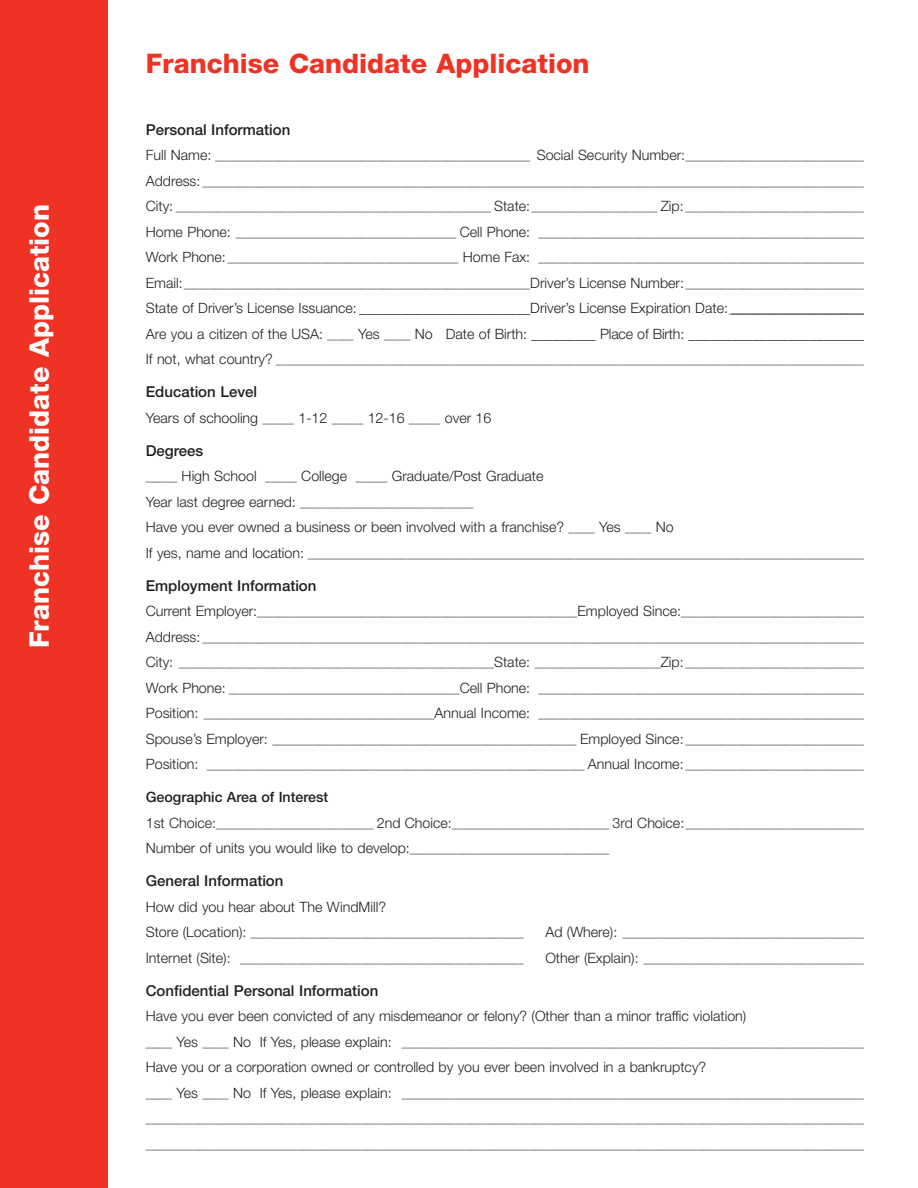
<style>
.page{position:relative;width:918px;height:1188px;background:#fff}
.page>*{position:absolute;margin:0;border:0;box-sizing:border-box;transform-origin:0 0}
.t1{font:800 27px "Helvetica Neue";color:#fff}
.t2{font:800 27px "Helvetica Neue";color:#ee3224}
.t3{font:500 15px "Helvetica Neue";color:#231f20}
.t4{font:300 14.25px/25.5px "Helvetica Neue";color:#231f20}
.t5{font:500 14.25px "Helvetica Neue";color:#231f20}
.t6{font:300 10.5px "Helvetica Neue";color:#231f20}
.s1{font-size:14.25px}
.s2{font-size:10.5px}
</style>
<div class="page">
<div style="left:0;top:0;width:108px;height:1188px;background:#ee3224"></div>
<p class="t1" style="left:30px;top:648px;width:445px;rotate:-90deg">Franchise Candidate Application</p>
<p class="t2" style="left:146px;top:54px;width:445px">Franchise Candidate Application</p>
<p class="t3" style="left:146px;top:124px;width:146px">Personal Information</p>
<p class="t6" style="left:146px;top:153px;width:720px"><span class="s1">Full Name:</span> ____________________________________________________________ <span class="s1">Social Security Number:</span>__________________________________</p>
<p class="t6" style="left:146px;top:178px;width:720px"><span class="s1">Address:</span> ______________________________________________________________________________________________________________________________</p>
<p class="t6" style="left:146px;top:204px;width:720px"><span class="s1">City:</span> ____________________________________________________________ <span class="s1">State:</span>________________________ <span class="s1">Zip:</span> __________________________________</p>
<p class="t6" style="left:146px;top:229px;width:720px"><span class="s1">Home Phone:</span> __________________________________________ <span class="s1">Cell Phone:</span> ______________________________________________________________</p>
<p class="t6" style="left:146px;top:255px;width:720px"><span class="s1">Work Phone:</span> ____________________________________________ <span class="s1">Home Fax:</span> ______________________________________________________________</p>
<p class="t6" style="left:146px;top:280px;width:720px"><span class="s1">Email:</span>__________________________________________________________________<span class="s1">Driver’s License Number:</span> __________________________________</p>
<p class="t4" style="left:146px;top:297px;width:723px">State of Driver’s License Issuance: ________________________Driver’s License Expiration Date:<span class="s2">__________________________________________________________<br></span>Are you a citizen of the USA: <span class="s2">_____</span> Yes <span class="s2">_____</span> No Date of Birth: _________ Place of Birth: _________________________</p>
<p class="t6" style="left:146px;top:357px;width:720px"><span class="s1">If not, what country?</span> ________________________________________________________________________________________________________________</p>
<p class="t3" style="left:146px;top:386px;width:113px">Education Level</p>
<p class="t4" style="left:146px;top:406px;width:347px">Years of schooling <span class="s2">______</span> 1-12 <span class="s2">______</span> 12-16 <span class="s2">______</span> over 16</p>
<p class="t3" style="left:146px;top:445px;width:59px">Degrees</p>
<p class="t4" style="left:146px;top:465px;width:399px"><span class="s2">______</span> High School <span class="s2">______</span> College <span class="s2">______</span> Graduate/Post Graduate</p>
<p class="t6" style="left:146px;top:499px;width:329px"><span class="s1">Year last degree earned:</span> _________________________________</p>
<p class="t4" style="left:146px;top:516px;width:529px">Have you ever owned a business or been involved with a franchise? <span class="s2">_____</span> Yes <span class="s2">_____</span> No</p>
<p class="t6" style="left:146px;top:550px;width:720px"><span class="s1">If yes, name and location:</span> __________________________________________________________________________________________________________</p>
<p class="t3" style="left:146px;top:580px;width:172px">Employment Information</p>
<p class="t6" style="left:146px;top:609px;width:721px"><span class="s1">Current Employer:</span>_____________________________________________________________<span class="s1">Employed Since:</span>___________________________________</p>
<p class="t6" style="left:146px;top:634px;width:720px"><span class="s1">Address:</span> ______________________________________________________________________________________________________________________________</p>
<p class="t6" style="left:146px;top:660px;width:720px"><span class="s1">City:</span> ____________________________________________________________<span class="s1">State:</span> ________________________<span class="s1">Zip:</span> __________________________________</p>
<p class="t6" style="left:146px;top:685px;width:720px"><span class="s1">Work Phone:</span> ____________________________________________<span class="s1">Cell Phone:</span> ______________________________________________________________</p>
<p class="t6" style="left:146px;top:711px;width:720px"><span class="s1">Position:</span> ____________________________________________<span class="s1">Annual Income:</span> ______________________________________________________________</p>
<p class="t6" style="left:146px;top:736px;width:720px"><span class="s1">Spouse’s Employer:</span> __________________________________________________________ <span class="s1">Employed Since:</span> __________________________________</p>
<p class="t6" style="left:146px;top:762px;width:720px"><span class="s1">Position:</span> ________________________________________________________________________ <span class="s1">Annual Income:</span> __________________________________</p>
<p class="t5" style="left:146px;top:792px;width:184px">Geographic Area of Interest</p>
<p class="t6" style="left:146px;top:820px;width:720px"><span class="s1">1st Choice:</span>______________________________ <span class="s1">2nd Choice:</span>______________________________ <span class="s1">3rd Choice:</span>__________________________________</p>
<p class="t6" style="left:146px;top:846px;width:465px"><span class="s1">Number of units you would like to develop:</span>______________________________________</p>
<p class="t3" style="left:146px;top:875px;width:139px">General Information</p>
<p class="t4" style="left:146px;top:895px;width:242px">How did you hear about The WindMill?</p>
<p class="t6" style="left:146px;top:930px;width:379px"><span class="s1">Store (Location):</span> ____________________________________________________</p>
<p class="t6" style="left:545px;top:930px;width:320px"><span class="s1">Ad (Where):</span> ______________________________________________</p>
<p class="t6" style="left:146px;top:955px;width:379px"><span class="s1">Internet (Site):</span> ______________________________________________________</p>
<p class="t6" style="left:545px;top:955px;width:320px"><span class="s1">Other (Explain):</span> __________________________________________</p>
<p class="t3" style="left:146px;top:985px;width:234px">Confidential Personal Information</p>
<p class="t4" style="left:146px;top:1005px;width:602px">Have you ever been convicted of any misdemeanor or felony? (Other than a minor traffic violation)</p>
<p class="t6" style="left:146px;top:1039px;width:720px">_____ <span class="s1">Yes</span> _____ <span class="s1">No If Yes, please explain:</span> ________________________________________________________________________________________</p>
<p class="t4" style="left:146px;top:1056px;width:562px">Have you or a corporation owned or controlled by you ever been involved in a bankruptcy?</p>
<p class="t6" style="left:146px;top:1090px;width:720px">_____ <span class="s1">Yes</span> _____ <span class="s1">No If Yes, please explain:</span> ________________________________________________________________________________________</p>
<p class="t6" style="left:146px;top:1116px;width:721px">_________________________________________________________________________________________________________________________________________</p>
<p class="t6" style="left:146px;top:1141px;width:721px">_________________________________________________________________________________________________________________________________________</p>
</div>
